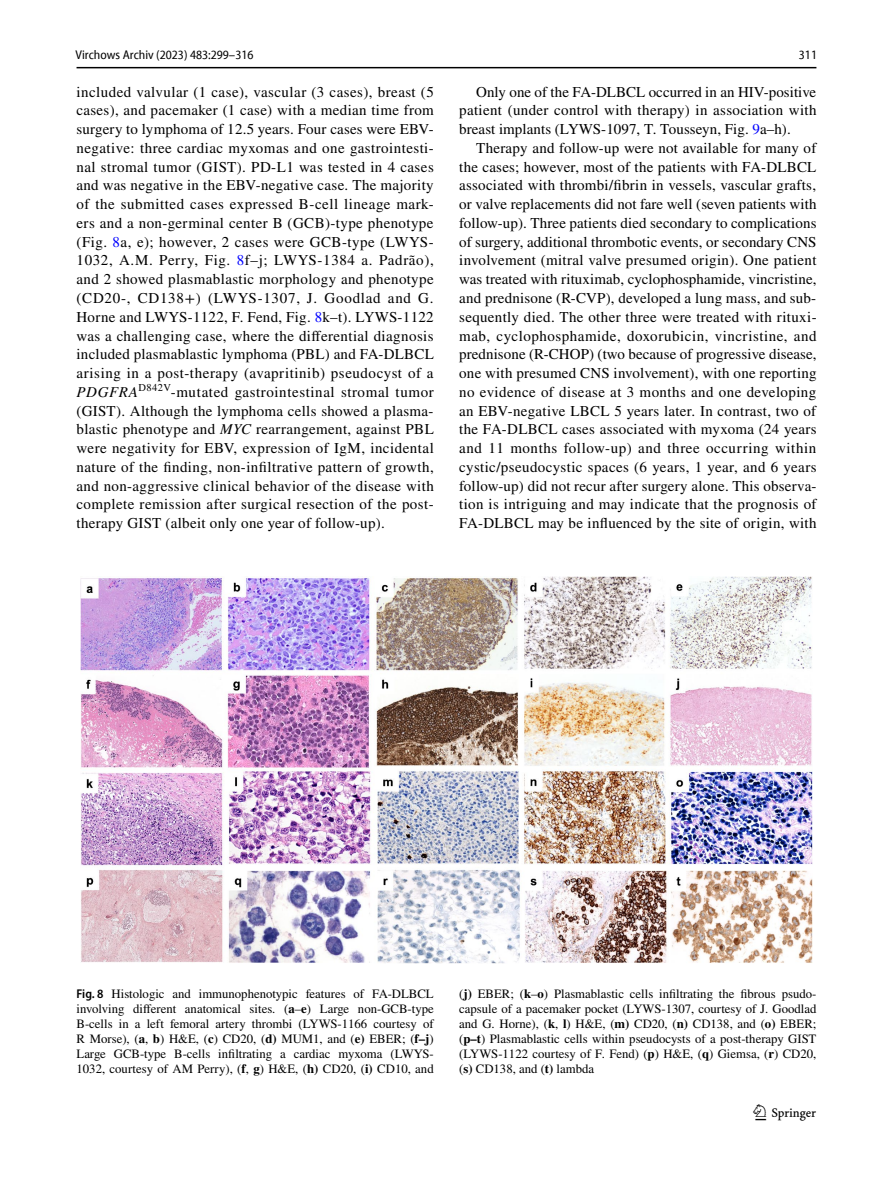
<style>
.page{position:relative;width:893px;height:1187px;background:#fff}
.page>*{position:absolute;margin:0;border:0;box-sizing:border-box;transform-origin:0 0}
.t1{font:22.5px "Springnew Regular 3";color:#000}
.t2{font:15px/18.8px "STIX";letter-spacing:.015em;color:#000;text-align:justify}
.t3{font:12.75px/15px "STIX";color:#000;text-align:justify}
.t4{font:semi-condensed 12.75px "Myriad Pro Unic";color:#000}
.s1{color:#00f}
.s2{font-style:italic}
.s3{font-family:"Myriad Pro";font-weight:600;font-stretch:semi-condensed}
.s4{font-weight:700}
</style>
<div class="page">
<hr style="left:77px;top:67px;width:739px;height:1px;background:#000">
<img style="left:81px;top:576px;width:731px;height:387px">
<p class="t4" style="left:76px;top:50px;width:179px">Virchows Archiv (2023) 483:299–316</p>
<p class="t4" style="left:799px;top:50px;width:20px">311</p>
<p class="t2" style="left:77px;top:83px;width:359px">included valvular (1 case), vascular (3 cases), breast (5 cases), and pacemaker (1 case) with a median time from surgery to lymphoma of 12.5 years. Four cases were EBV&shy;negative: three cardiac myxomas and one gastrointesti&shy;nal stromal tumor (GIST). PD-L1 was tested in 4 cases and was negative in the EBV-negative case. The majority of the submitted cases expressed B-cell lineage mark&shy;ers and a non-germinal center B (GCB)-type phenotype (Fig. <span class="s1">8</span>a, e); however, 2 cases were GCB-type (LWYS-1032, A.M. Perry, Fig. <span class="s1">8</span>f–j; LWYS-1384 a. Padrão), and 2 showed plasmablastic morphology and phenotype (CD20-, CD138+) (LWYS-1307, J. Goodlad and G.<br>Horne and LWYS-1122, F. Fend, Fig. <span class="s1">8</span>k–t). LYWS-1122 was a challenging case, where the differential diagnosis included plasmablastic lymphoma (PBL) and FA-DLBCL arising in a post-therapy (avapritinib) pseudocyst of a <span class="s2">PDGFRA</span><sup>D842V</sup>-mutated gastrointestinal stromal tumor (GIST). Although the lymphoma cells showed a plasma&shy;blastic phenotype and <span class="s2">MYC</span> rearrangement, against PBL were negativity for EBV, expression of IgM, incidental nature of the finding, non-infiltrative pattern of growth, and non-aggressive clinical behavior of the disease with complete remission after surgical resection of the post&shy;therapy GIST (albeit only one year of follow-up).</p>
<p class="t2" style="left:459px;top:83px;width:359px;text-indent:17px">Only one of the FA-DLBCL occurred in an HIV-positive patient (under control with therapy) in association with breast implants (LYWS-1097, T. Tousseyn, Fig. <span class="s1">9</span>a–h).</p>
<p class="t2" style="left:459px;top:139px;width:359px;text-indent:17px">Therapy and follow-up were not available for many of the cases; however, most of the patients with FA-DLBCL associated with thrombi/fibrin in vessels, vascular grafts, or valve replacements did not fare well (seven patients with follow-up). Three patients died secondary to complications of surgery, additional thrombotic events, or secondary CNS involvement (mitral valve presumed origin). One patient was treated with rituximab, cyclophosphamide, vincristine, and prednisone (R-CVP), developed a lung mass, and sub&shy;sequently died. The other three were treated with rituxi&shy;mab, cyclophosphamide, doxorubicin, vincristine, and prednisone (R-CHOP) (two because of progressive disease, one with presumed CNS involvement), with one reporting no evidence of disease at 3 months and one developing an EBV-negative LBCL 5 years later. In contrast, two of the FA-DLBCL cases associated with myxoma (24 years and 11 months follow-up) and three occurring within cystic/pseudocystic spaces (6 years, 1 year, and 6 years follow-up) did not recur after surgery alone. This observa&shy;tion is intriguing and may indicate that the prognosis of FA-DLBCL may be influenced by the site of origin, with</p>
<p class="t3" style="left:77px;top:987px;width:359px"><span class="s3">Fig. 8</span> Histologic and immunophenotypic features of FA-DLBCL involving different anatomical sites. (<span class="s4">a</span>–<span class="s4">e</span>) Large non-GCB-type B-cells in a left femoral artery thrombi (LYWS-1166 courtesy of R Morse), (<span class="s4">a</span>, <span class="s4">b</span>) H&amp;E, (<span class="s4">c</span>) CD20, (<span class="s4">d)</span> MUM1, and (<span class="s4">e)</span> EBER; (<span class="s4">f–j</span>)<br>Large GCB-type B-cells infiltrating a cardiac myxoma (LWYS-1032, courtesy of AM Perry), (<span class="s4">f</span>, <span class="s4">g</span>) H&amp;E, (<span class="s4">h)</span> CD20, (<span class="s4">i)</span> CD10, and</p>
<p class="t3" style="left:459px;top:987px;width:359px">(<span class="s4">j)</span> EBER; (<span class="s4">k</span>–<span class="s4">o</span>) Plasmablastic cells infiltrating the fibrous psudo&shy;capsule of a pacemaker pocket (LYWS-1307, courtesy of J. Goodlad and G. Horne), (<span class="s4">k</span>, <span class="s4">l</span>) H&amp;E, (<span class="s4">m)</span> CD20, (<span class="s4">n)</span> CD138, and (<span class="s4">o)</span> EBER; (<span class="s4">p–t</span>) Plasmablastic cells within pseudocysts of a post-therapy GIST (LYWS-1122 courtesy of F. Fend) (<span class="s4">p</span>) H&amp;E, (<span class="s4">q</span>) Giemsa, (<span class="s4">r</span>) CD20, (<span class="s4">s)</span> CD138, and (<span class="s4">t)</span> lambda</p>
<h1 class="t1" style="left:755px;top:1104px;width:62px">1 3</h1>
</div>
